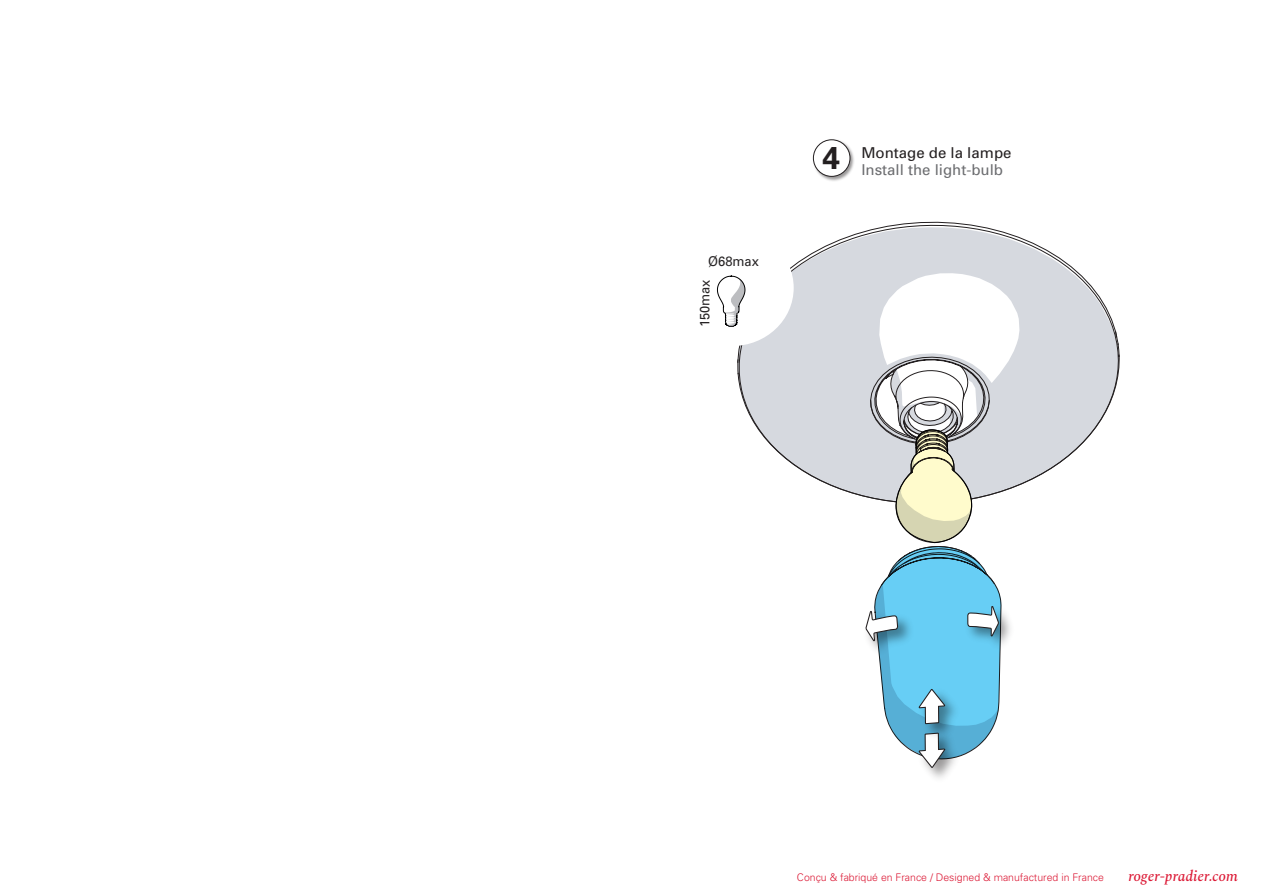
<style>
.page{position:relative;width:1263px;height:893px;background:#fff}
.page>*{position:absolute;margin:0;border:0;box-sizing:border-box;transform-origin:0 0}
.t1{font:700 31.5px "Univers LT Std";color:#231f20}
.t2{font:15px "Univers";color:#6c6d70}
.t3{font:italic 500 15px "Spectral";color:#dc1a36}
.t4{font:15px "Univers";color:#231f20}
.t5{font:13.5px "Univers";color:#262324;scale:.95 1}
.t6{font:300 10.5px "Univers";color:#dc1a36}
</style>
<div class="page">
<svg style="left:737px;top:231px;width:383px;height:266px"></svg>
<img style="left:1002px;top:612px;width:9px;height:32px">
<svg style="left:865px;top:221px;width:137px;height:547px"></svg>
<div style="left:670px;top:230px;width:124px;height:116px;background:#fff;border-radius:50%"></div>
<svg style="left:717px;top:275px;width:29px;height:52px"></svg>
<img style="left:812px;top:139px;width:42px;height:42px">
<div style="left:813px;top:140px;width:37px;height:36px;background:#fff;border-radius:50%"></div>
<div style="left:813px;top:139px;width:37px;height:38px;border:1px solid #231f20;border-radius:50%"></div>
<p class="t5" style="left:708px;top:254px;width:55px">Ø68max</p>
<p class="t5" style="left:697px;top:327px;width:52px;rotate:-90deg">150max</p>
<h1 class="t1" style="left:822px;top:139px;width:19px">4</h1>
<h2 class="t4" style="left:861px;top:144px;width:152px">Montage de la lampe</h2>
<h2 class="t2" style="left:861px;top:160px;width:143px">Install the light-bulb</h2>
<p class="t6" style="left:797px;top:871px;width:308px">Conçu &amp; fabriqué en France / Designed &amp; manufactured in France</p>
<h2 class="t3" style="left:1128px;top:865px;width:111px">roger-pradier.com</h2>
</div>
